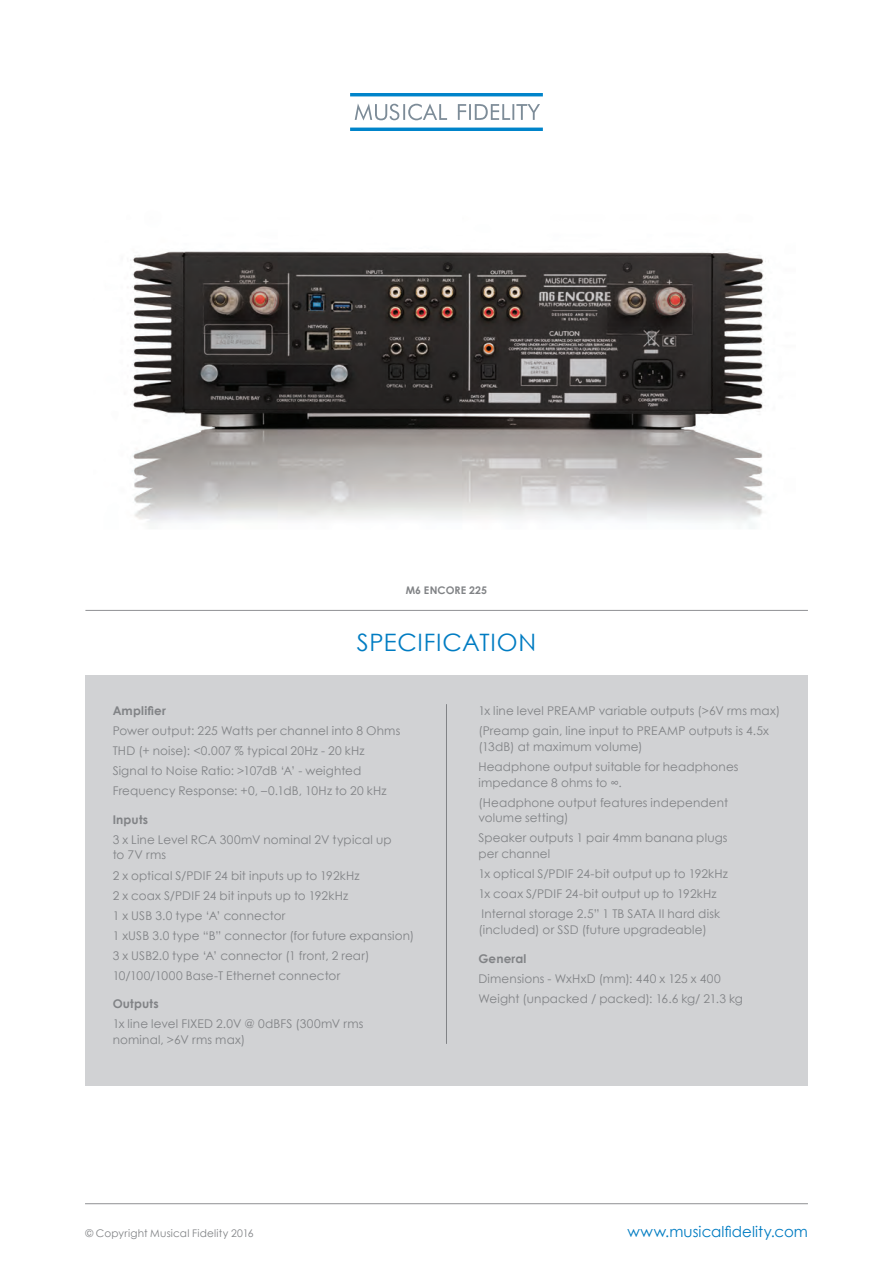
<style>
.page{position:relative;width:893px;height:1263px;background:#fff}
.page>*{position:absolute;margin:0;border:0;box-sizing:border-box;transform-origin:0 0}
.t1{font:24px "Century Gothic";letter-spacing:.03em;color:#007cc2}
.t2{font:15px "Century Gothic";letter-spacing:.005em;color:#007cc2}
.Spec_body-copy{font:12px/15.8px "Century Gothic";letter-spacing:.01em;color:#818386}
.Specs_Title{font:700 12px "Century Gothic";letter-spacing:.015em;color:#818386}
.t3{font:10.5px "Century Gothic";letter-spacing:.02em;color:#818386}
.t4{font:700 10.5px "Century Gothic";letter-spacing:.015em;color:#818386}
</style>
<div class="page">
<svg style="left:355px;top:103px;width:185px;height:18px"></svg>
<hr style="left:350px;top:128px;width:193px;height:3px;background:#0084ca">
<hr style="left:350px;top:93px;width:193px;height:3px;background:#0084ca">
<hr style="left:85px;top:1203px;width:723px;height:1px;background:#8f9194">
<div style="left:85px;top:675px;width:723px;height:411px;background:#d1d2d4"></div>
<hr style="left:446px;top:704px;width:1px;height:340px;background:#818386">
<hr style="left:85px;top:610px;width:723px;height:1px;background:#8f9194">
<img style="left:130px;top:251px;width:636px;height:278px">
<p class="t4" style="left:406px;top:584px;width:83px">M6 ENCORE 225</p>
<p class="t1" style="left:357px;top:627px;width:181px">SPECIFICATION</p>
<p class="Specs_Title" style="left:113px;top:703px;width:55px">Amplifier</p>
<p class="Spec_body-copy" style="left:113px;top:723px;width:289px">Power output: 225 Watts per channel into 8 Ohms</p>
<p class="Spec_body-copy" style="left:113px;top:743px;width:253px">THD (+ noise): &lt;0.007 % typical 20Hz - 20 kHz</p>
<p class="Spec_body-copy" style="left:113px;top:763px;width:250px">Signal to Noise Ratio: &gt;107dB ‘A’ - weighted</p>
<p class="Spec_body-copy" style="left:113px;top:783px;width:275px">Frequency Response: +0, –0.1dB, 10Hz to 20 kHz</p>
<p class="Specs_Title" style="left:113px;top:812px;width:37px">Inputs</p>
<p class="Spec_body-copy" style="left:113px;top:831px;width:281px">3 x Line Level RCA 300mV nominal 2V typical up to 7V rms</p>
<p class="Spec_body-copy" style="left:113px;top:867px;width:248px">2 x optical S/PDIF 24 bit inputs up to 192kHz</p>
<p class="Spec_body-copy" style="left:113px;top:887px;width:237px">2 x coax S/PDIF 24 bit inputs up to 192kHz</p>
<p class="Spec_body-copy" style="left:113px;top:907px;width:174px">1 x USB 3.0 type ‘A’ connector</p>
<p class="Spec_body-copy" style="left:113px;top:927px;width:303px">1 xUSB 3.0 type “B” connector (for future expansion)</p>
<p class="Spec_body-copy" style="left:113px;top:947px;width:258px">3 x USB2.0 type ‘A’ connector (1 front, 2 rear)</p>
<p class="Spec_body-copy" style="left:113px;top:967px;width:229px">10/100/1000 Base-T Ethernet connector</p>
<p class="Specs_Title" style="left:113px;top:996px;width:47px">Outputs</p>
<p class="Spec_body-copy" style="left:113px;top:1016px;width:252px">1x line level FIXED 2.0V @ 0dBFS (300mV rms nominal, &gt;6V rms max)</p>
<p class="Spec_body-copy" style="left:478px;top:703px;width:303px">1x line level PREAMP variable outputs (&gt;6V rms max)</p>
<p class="Spec_body-copy" style="left:478px;top:723px;width:292px">(Preamp gain, line input to PREAMP outputs is 4.5x (13dB) at maximum volume)</p>
<p class="Spec_body-copy" style="left:478px;top:758px;width:262px">Headphone output suitable for headphones impedance 8 ohms to ∞.</p>
<p class="Spec_body-copy" style="left:478px;top:794px;width:251px">(Headphone output features independent volume setting)</p>
<p class="Spec_body-copy" style="left:478px;top:830px;width:251px">Speaker outputs 1 pair 4mm banana plugs per channel</p>
<p class="Spec_body-copy" style="left:478px;top:866px;width:251px">1x optical S/PDIF 24-bit output up to 192kHz</p>
<p class="Spec_body-copy" style="left:478px;top:886px;width:240px">1x coax S/PDIF 24-bit output up to 192kHz</p>
<p class="Spec_body-copy" style="left:478px;top:906px;width:243px">Internal storage 2.5” 1 TB SATA II hard disk (included) or SSD (future upgradeable)</p>
<p class="Specs_Title" style="left:478px;top:950px;width:50px">General</p>
<p class="Spec_body-copy" style="left:478px;top:970px;width:244px">Dimensions - WxHxD (mm): 440 x 125 x 400</p>
<p class="Spec_body-copy" style="left:478px;top:990px;width:266px">Weight (unpacked / packed): 16.6 kg/ 21.3 kg</p>
<p class="t3" style="left:85px;top:1227px;width:170px">© Copyright Musical Fidelity 2016</p>
<p class="t2" style="left:627px;top:1222px;width:182px">www.musicalfidelity.com</p>
</div>
